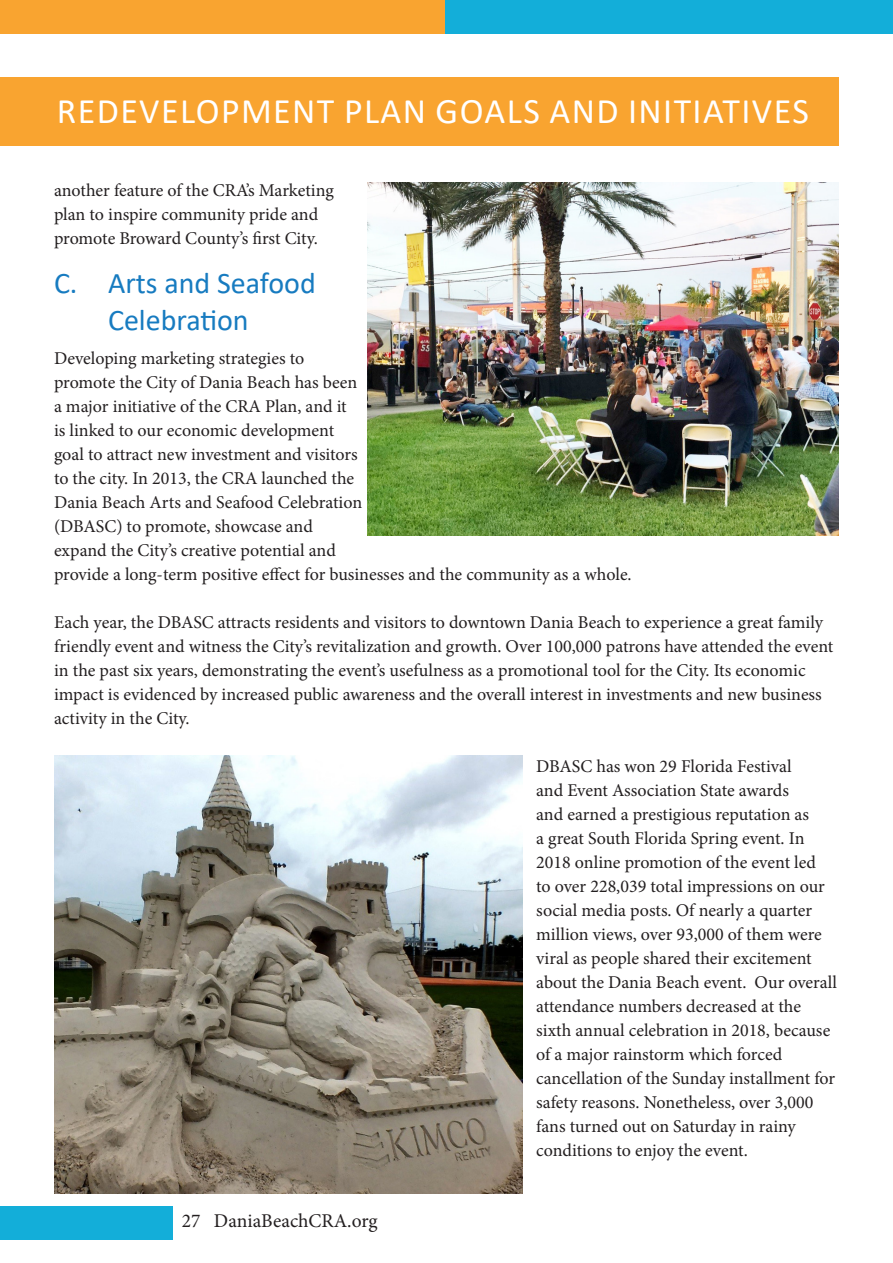
<style>
.page{position:relative;width:893px;height:1263px;background:#fff}
.page>*{position:absolute;margin:0;border:0;box-sizing:border-box;transform-origin:0 0}
.t1{font:36px "Calibri";letter-spacing:.04em;color:#fff}
.t2{font:30px/37.5px "Calibri";color:#177bc0;text-align:center}
.t3{font:19.5px "Minion Pro";color:#231f20}
.t4{font:18px/24px "Minion Pro";color:#231f20}
</style>
<div class="page">
<div style="left:0;top:0;width:446px;height:34px;background:#f9a430"></div>
<div style="left:446px;top:0;width:447px;height:34px;background:#13aed9"></div>
<div style="left:0;top:77px;width:839px;height:68px;background:#f9a430"></div>
<img style="left:368px;top:183px;width:471px;height:353px">
<img style="left:54px;top:755px;width:469px;height:438px">
<div style="left:0;top:1206px;width:172px;height:33px;background:#13aed9"></div>
<p class="t1" style="left:57px;top:87px;width:754px">REDEVELOPMENT PLAN GOALS AND INITIATIVES</p>
<p class="t4" style="left:54px;top:178px;width:281px">another feature of the CRA’s Marketing plan to inspire community pride and promote Broward County’s first City.</p>
<p class="t2" style="left:54px;top:263px;width:263px">C. Arts and Seafood<br>Celebration</p>
<p class="t4" style="left:54px;top:346px;width:579px">Developing marketing strategies to<br>promote the City of Dania Beach has been<br>a major initiative of the CRA Plan, and it<br>is linked to our economic development<br>goal to attract new investment and visitors<br>to the city. In 2013, the CRA launched the<br>Dania Beach Arts and Seafood Celebration<br>(DBASC) to promote, showcase and<br>expand the City’s creative potential and<br>provide a long-term positive effect for businesses and the community as a whole.</p>
<p class="t4" style="left:54px;top:610px;width:781px">Each year, the DBASC attracts residents and visitors to downtown Dania Beach to experience a great family friendly event and witness the City’s revitalization and growth. Over 100,000 patrons have attended the event in the past six years, demonstrating the event’s usefulness as a promotional tool for the City. Its economic impact is evidenced by increased public awareness and the overall interest in investments and new business activity in the City.</p>
<p class="t4" style="left:536px;top:754px;width:302px">DBASC has won 29 Florida Festival<br>and Event Association State awards<br>and earned a prestigious reputation as<br>a great South Florida Spring event. In 2018 online promotion of the event led<br>to over 228,039 total impressions on our social media posts. Of nearly a quarter million views, over 93,000 of them were viral as people shared their excitement about the Dania Beach event. Our overall attendance numbers decreased at the sixth annual celebration in 2018, because of a major rainstorm which forced cancellation of the Sunday installment for safety reasons. Nonetheless, over 3,000 fans turned out on Saturday in rainy conditions to enjoy the event.</p>
<p class="t3" style="left:182px;top:1208px;width:197px">27 DaniaBeachCRA.org</p>
</div>
